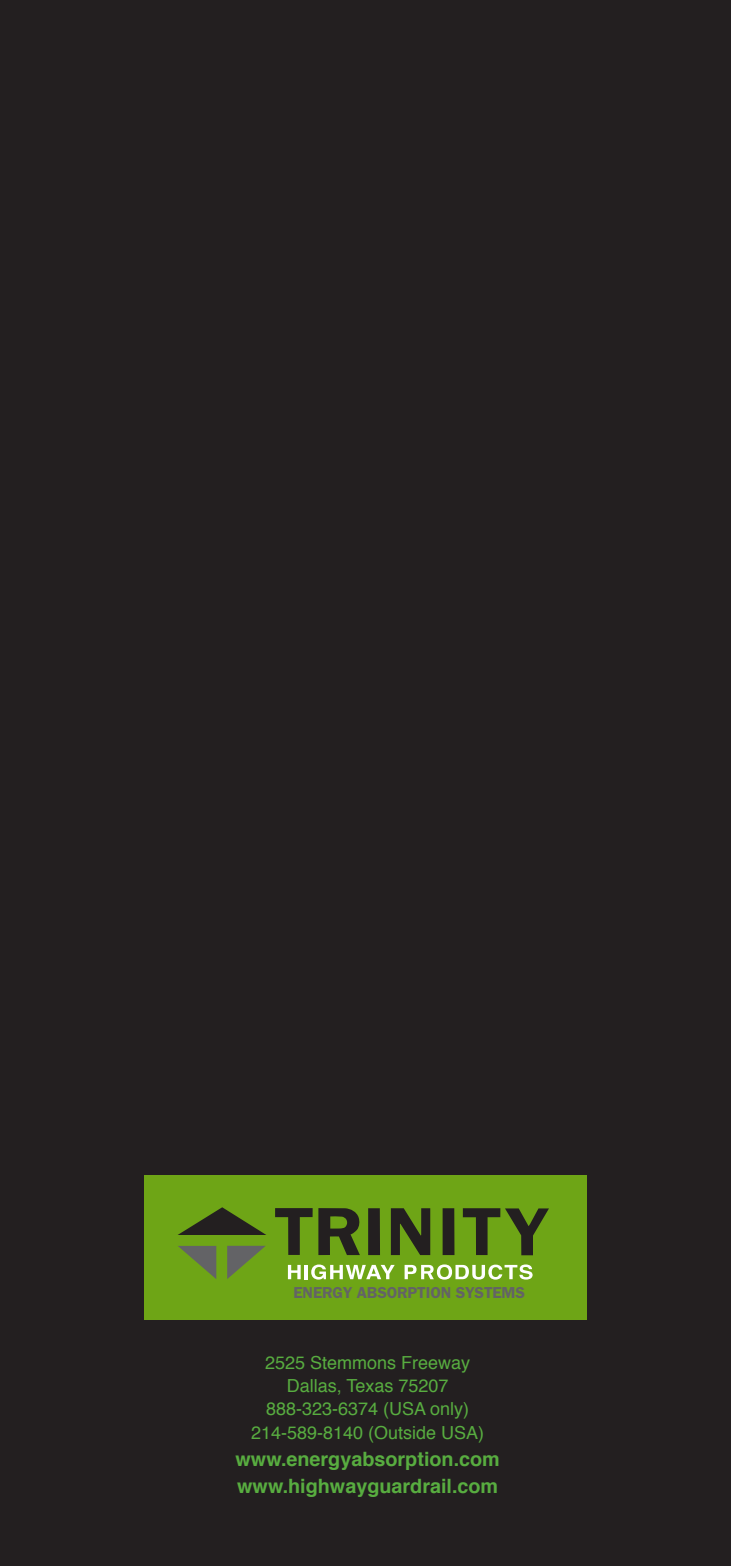
<style>
.page{position:relative;width:731px;height:1566px;background:#fff}
.page>*{position:absolute;margin:0;border:0;box-sizing:border-box;transform-origin:0 0}
.t1{font:700 19.8px "Helvetica";color:#58ad40}
.t2{font:18px "Helvetica";color:#58ad40}
.t3{font:600 15.9px "Franklin Gothic";letter-spacing:-.01em;color:#636366}
</style>
<div class="page">
<div style="left:0;top:0;width:730px;height:1566px;background:#231f20"></div>
<div style="left:144px;top:1175px;width:442px;height:145px;background:#6ea516"></div>
<svg style="left:178px;top:1207px;width:88px;height:28px"></svg>
<svg style="left:178px;top:1246px;width:38px;height:33px"></svg>
<svg style="left:227px;top:1246px;width:38px;height:33px"></svg>
<svg style="left:275px;top:1208px;width:37px;height:47px"></svg>
<div style="left:368px;top:1208px;width:12px;height:47px;background:#231f20"></div>
<svg style="left:390px;top:1208px;width:40px;height:47px"></svg>
<div style="left:442px;top:1208px;width:12px;height:47px;background:#231f20"></div>
<svg style="left:318px;top:1208px;width:41px;height:47px"></svg>
<svg style="left:462px;top:1208px;width:86px;height:47px"></svg>
<svg style="left:288px;top:1265px;width:12px;height:14px"></svg>
<hr style="left:304px;top:1265px;width:3px;height:14px;background:#fff">
<svg style="left:311px;top:1265px;width:83px;height:15px"></svg>
<svg style="left:404px;top:1264px;width:128px;height:16px"></svg>
<p class="t3" style="left:293px;top:1283px;width:233px">ENERGY ABSORPTION SYSTEMS</p>
<p class="t2" style="left:265px;top:1348px;width:206px">2525 Stemmons Freeway</p>
<p class="t2" style="left:286px;top:1372px;width:163px">Dallas, Texas 75207</p>
<p class="t2" style="left:266px;top:1395px;width:204px">888-323-6374 (USA only)</p>
<p class="t2" style="left:251px;top:1418px;width:234px">214-589-8140 (Outside USA)</p>
<p class="t1" style="left:235px;top:1443px;width:266px">www.energyabsorption.com</p>
<p class="t1" style="left:237px;top:1470px;width:262px">www.highwayguardrail.com</p>
</div>
